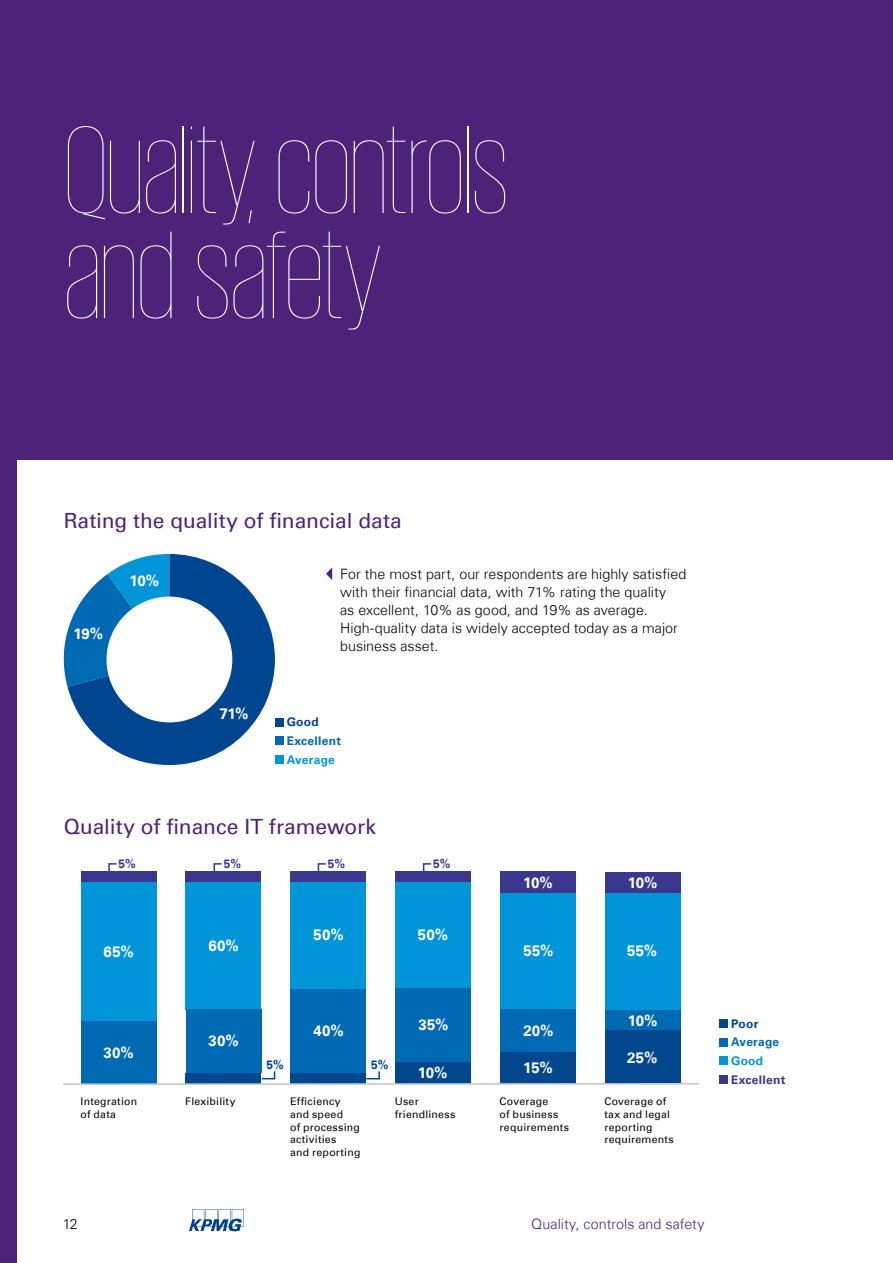
<style>
.page{position:relative;width:893px;height:1263px;background:#fff}
.page>*{position:absolute;margin:0;border:0;box-sizing:border-box;transform-origin:0 0}
.t1{font:100 127.5px/105px "KPMG App";letter-spacing:-.015em;color:#fff}
.t2{font:21px "Universfor KPMG";letter-spacing:-.005em;color:#4d2279}
.t3{font:700 15px "Universfor KPMG";letter-spacing:.01em;color:#fff}
.t4{font:300 14.25px/18px "Universfor KPMG";letter-spacing:.005em;color:#000}
.t5{font:300 14.25px "Universfor KPMG";color:#4d2279}
.t6{font:700 12px "Universfor KPMG";letter-spacing:.025em;color:#3a378e}
.t7{font:700 12px "Universfor KPMG";letter-spacing:.025em;color:#0069b4}
.t8{font:700 12px "Universfor KPMG";letter-spacing:.02em;color:#00458f}
.t9{font:700 12px "Universfor KPMG";letter-spacing:.015em;color:#0095d8}
.t10{font:10.5px/12.6px "Universfor KPMG";letter-spacing:.025em;color:#000}
</style>
<div class="page">
<svg style="left:189px;top:1209px;width:55px;height:22px"></svg>
<div style="left:0;top:0;width:17px;height:1263px;background:#4d2279"></div>
<div style="left:0;top:0;width:893px;height:459px;background:#4d2279"></div>
<div style="left:275px;top:718px;width:8px;height:8px;background:#00458f"></div>
<div style="left:275px;top:736px;width:8px;height:9px;background:#0069b4"></div>
<div style="left:275px;top:755px;width:8px;height:9px;background:#0095d8"></div>
<svg style="left:64px;top:554px;width:211px;height:211px"></svg>
<div style="left:107px;top:597px;width:125px;height:125px;background:#fff;border-radius:50%"></div>
<svg style="left:326px;top:567px;width:6px;height:13px"></svg>
<div style="left:719px;top:1019px;width:9px;height:9px;background:#00458f"></div>
<div style="left:719px;top:1038px;width:9px;height:8px;background:#0069b4"></div>
<div style="left:719px;top:1057px;width:9px;height:8px;background:#0095d8"></div>
<div style="left:719px;top:1075px;width:9px;height:9px;background:#3a378e"></div>
<div style="left:605px;top:1010px;width:76px;height:21px;background:#0069b4"></div>
<div style="left:605px;top:1031px;width:76px;height:53px;background:#02478e"></div>
<div style="left:81px;top:1020px;width:75px;height:64px;background:#0069b4"></div>
<div style="left:81px;top:872px;width:75px;height:10px;background:#3a378e"></div>
<div style="left:186px;top:871px;width:75px;height:11px;background:#3a378e"></div>
<div style="left:291px;top:871px;width:75px;height:11px;background:#3a378e"></div>
<div style="left:395px;top:871px;width:76px;height:11px;background:#3a378e"></div>
<div style="left:500px;top:872px;width:76px;height:21px;background:#3a378e"></div>
<div style="left:81px;top:882px;width:75px;height:138px;background:#0095d8"></div>
<div style="left:186px;top:882px;width:75px;height:128px;background:#0095d8"></div>
<div style="left:291px;top:882px;width:75px;height:107px;background:#0095d8"></div>
<div style="left:395px;top:882px;width:76px;height:107px;background:#0095d8"></div>
<div style="left:500px;top:893px;width:76px;height:117px;background:#0095d8"></div>
<div style="left:605px;top:872px;width:76px;height:21px;background:#3a378e"></div>
<div style="left:605px;top:893px;width:76px;height:117px;background:#0095d8"></div>
<div style="left:186px;top:1009px;width:75px;height:64px;background:#0069b4"></div>
<div style="left:291px;top:989px;width:75px;height:84px;background:#0069b4"></div>
<div style="left:395px;top:988px;width:76px;height:75px;background:#0069b4"></div>
<div style="left:500px;top:1010px;width:76px;height:42px;background:#0069b4"></div>
<div style="left:395px;top:1062px;width:76px;height:22px;background:#02478e"></div>
<div style="left:500px;top:1052px;width:76px;height:32px;background:#02478e"></div>
<svg style="left:422px;top:863px;width:9px;height:8px"></svg>
<svg style="left:317px;top:863px;width:9px;height:8px"></svg>
<svg style="left:213px;top:863px;width:9px;height:8px"></svg>
<svg style="left:64px;top:1070px;width:634px;height:15px"></svg>
<svg style="left:108px;top:863px;width:10px;height:9px"></svg>
<h1 class="t1" style="left:64px;top:115px;width:447px">Quality, controls and safety</h1>
<h2 class="t2" style="left:64px;top:508px;width:340px">Rating the quality of financial data</h2>
<p class="t3" style="left:73px;top:625px;width:31px">19%</p>
<p class="t3" style="left:129px;top:571px;width:31px">10%</p>
<p class="t4" style="left:340px;top:565px;width:348px">For the most part, our respondents are highly satisfied with their financial data, with 71% rating the quality<br>as excellent, 10% as good, and 19% as average.<br>High-quality data is widely accepted today as a major business asset.</p>
<p class="t3" style="left:219px;top:705px;width:31px">71%</p>
<p class="t8" style="left:287px;top:715px;width:34px">Good</p>
<p class="t7" style="left:287px;top:734px;width:56px">Excellent</p>
<p class="t9" style="left:287px;top:752px;width:50px">Average</p>
<h2 class="t2" style="left:64px;top:814px;width:314px">Quality of finance IT framework</h2>
<p class="t6" style="left:119px;top:857px;width:19px">5%</p>
<p class="t6" style="left:224px;top:857px;width:19px">5%</p>
<p class="t6" style="left:328px;top:857px;width:19px">5%</p>
<p class="t6" style="left:433px;top:857px;width:19px">5%</p>
<p class="t3" style="left:523px;top:873px;width:31px">10%</p>
<p class="t3" style="left:628px;top:873px;width:31px">10%</p>
<p class="t3" style="left:104px;top:942px;width:32px">65%</p>
<p class="t3" style="left:209px;top:936px;width:32px">60%</p>
<p class="t3" style="left:314px;top:926px;width:32px">50%</p>
<p class="t3" style="left:418px;top:926px;width:32px">50%</p>
<p class="t3" style="left:523px;top:942px;width:32px">55%</p>
<p class="t3" style="left:627px;top:942px;width:32px">55%</p>
<p class="t3" style="left:104px;top:1044px;width:32px">30%</p>
<p class="t3" style="left:209px;top:1032px;width:32px">30%</p>
<p class="t3" style="left:313px;top:1021px;width:32px">40%</p>
<p class="t3" style="left:418px;top:1016px;width:32px">35%</p>
<p class="t3" style="left:523px;top:1022px;width:32px">20%</p>
<p class="t8" style="left:267px;top:1058px;width:19px">5%</p>
<p class="t8" style="left:371px;top:1058px;width:19px">5%</p>
<p class="t3" style="left:418px;top:1064px;width:31px">10%</p>
<p class="t3" style="left:523px;top:1059px;width:31px">15%</p>
<p class="t3" style="left:628px;top:1012px;width:31px">10%</p>
<p class="t3" style="left:627px;top:1049px;width:32px">25%</p>
<p class="t10" style="left:81px;top:1095px;width:58px">Integration of data</p>
<p class="t10" style="left:185px;top:1095px;width:52px">Flexibility</p>
<p class="t10" style="left:290px;top:1095px;width:72px">Efficiency and speed<br>of processing activities<br>and reporting</p>
<p class="t10" style="left:395px;top:1095px;width:62px">User friendliness</p>
<p class="t10" style="left:500px;top:1095px;width:71px">Coverage<br>of business requirements</p>
<p class="t10" style="left:604px;top:1095px;width:71px">Coverage of tax and legal reporting requirements</p>
<p class="t4" style="left:63px;top:1215px;width:17px">12</p>
<p class="t5" style="left:531px;top:1215px;width:175px">Quality, controls and safety</p>
<p class="t8" style="left:731px;top:1016px;width:29px">Poor</p>
<p class="t7" style="left:731px;top:1035px;width:50px">Average</p>
<p class="t9" style="left:731px;top:1054px;width:34px">Good</p>
<p class="t6" style="left:731px;top:1072px;width:56px">Excellent</p>
</div>
